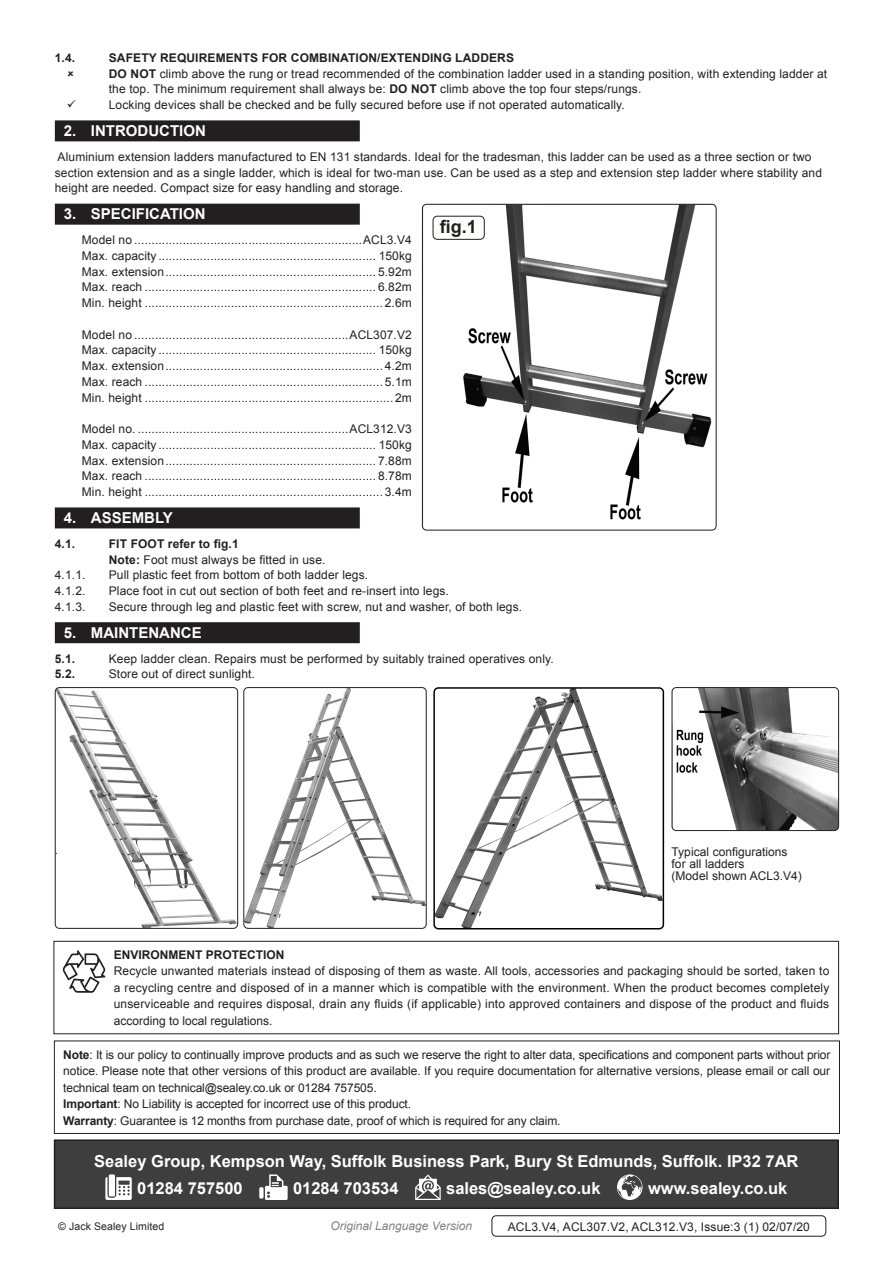
<style>
.page{position:relative;width:893px;height:1263px;background:#fff}
.page>*{position:absolute;margin:0;border:0;box-sizing:border-box;transform-origin:0 0}
.t1{font:700 18px "Arial";color:#231f20}
.Footer_Contact_Infor{font:700 16.5px "Arial";color:#fff}
.t2{font:700 15px "Arial";color:#fff}
.Specifications__Tabb{font:12px "Arial";letter-spacing:.01em;color:#231f20}
.Enviroment_Protectio{font:12px/16.5px "Arial";letter-spacing:.01em;color:#231f20}
.Important_Notificati{font:12px/16.5px "Arial";letter-spacing:-.01em;color:#231f20;text-align:justify}
.Body{font:12px/15.8px "Arial";letter-spacing:.01em;color:#231f20}
.Enviroment_Protectio-2{font:700 12px "Arial";letter-spacing:.01em;color:#231f20}
.Body__Footer{font:12px "Arial";letter-spacing:.01em;color:#231f20}
.t3{font:italic 12px "Arial";color:#808285}
.Body__Justified__7pt{font:10.5px "Arial";letter-spacing:.01em;color:#231f20}
.s1{font-weight:700}
</style>
<div class="page">
<div style="left:55px;top:120px;width:305px;height:21px;background:#231f20"></div>
<div style="left:55px;top:204px;width:305px;height:21px;background:#231f20"></div>
<div style="left:55px;top:507px;width:305px;height:21px;background:#231f20"></div>
<div style="left:55px;top:622px;width:305px;height:21px;background:#231f20"></div>
<div style="left:55px;top:1140px;width:783px;height:68px;background:#3e3e3f"></div>
<svg style="left:105px;top:1177px;width:27px;height:23px"></svg>
<div style="left:109px;top:1174px;width:6px;height:22px;background:#fff"></div>
<div style="left:259px;top:1187px;width:5px;height:11px;background:#fff"></div>
<svg style="left:265px;top:1174px;width:23px;height:26px"></svg>
<svg style="left:415px;top:1174px;width:26px;height:26px"></svg>
<svg style="left:617px;top:1174px;width:25px;height:26px"></svg>
<div style="left:54px;top:1139px;width:785px;height:70px;border:2px solid #231f20"></div>
<div style="left:54px;top:941px;width:785px;height:93px;border:1px solid #231f20"></div>
<svg style="left:63px;top:950px;width:42px;height:43px"></svg>
<div style="left:54px;top:1040px;width:786px;height:94px;border:1px solid #231f20"></div>
<img style="left:245px;top:689px;width:180px;height:238px">
<div style="left:243px;top:687px;width:184px;height:242px;border:1px solid #231f20;border-radius:4px"></div>
<img style="left:422px;top:204px;width:294px;height:326px">
<div style="left:422px;top:204px;width:294px;height:326px;border:1px solid #231f20;border-radius:4px"></div>
<img style="left:672px;top:687px;width:167px;height:143px">
<div style="left:672px;top:687px;width:167px;height:144px;border:1px solid #231f20;border-radius:4px"></div>
<img style="left:57px;top:689px;width:179px;height:238px">
<div style="left:55px;top:687px;width:183px;height:242px;border:1px solid #231f20;border-radius:4px"></div>
<div style="left:492px;top:1215px;width:334px;height:21px;border:1px solid #231f20;border-radius:4px"></div>
<div style="left:433px;top:216px;width:51px;height:23px;background:#fcfffc;border-radius:4px"></div>
<div style="left:433px;top:216px;width:52px;height:24px;border:1px solid #231f20;border-radius:4px"></div>
<img style="left:436px;top:690px;width:227px;height:239px">
<div style="left:433px;top:687px;width:231px;height:242px;border:2px solid #000;border-radius:4px"></div>
<p class="Enviroment_Protectio-2" style="left:55px;top:50px;width:22px">1.4.</p>
<p class="Enviroment_Protectio-2" style="left:109px;top:50px;width:407px">SAFETY REQUIREMENTS FOR COMBINATION/EXTENDING LADDERS</p>
<p class="Enviroment_Protectio" style="left:109px;top:66px;width:720px;line-height:15.8px"><span class="s1">DO NOT</span> climb above the rung or tread recommended of the combination ladder used in a standing position, with extending ladder at the top. The minimum requirement shall always be: <span class="s1">DO NOT</span> climb above the top four steps/rungs.</p>
<p class="Enviroment_Protectio" style="left:109px;top:97px;width:517px">Locking devices shall be checked and be fully secured before use if not operated automatically.</p>
<p class="t2" style="left:64px;top:121px;width:143px">2. INTRODUCTION</p>
<p class="Body" style="left:55px;top:149px;width:769px">Aluminium extension ladders manufactured to EN 131 standards. Ideal for the tradesman, this ladder can be used as a three section or two section extension and as a single ladder, which is ideal for two-man use. Can be used as a step and extension step ladder where stability and height are needed. Compact size for easy handling and storage.</p>
<p class="t2" style="left:64px;top:204px;width:143px">3. SPECIFICATION</p>
<p class="Specifications__Tabb" style="left:82px;top:232px;width:331px">Model no ..................................................................ACL3.V4</p>
<p class="Specifications__Tabb" style="left:82px;top:248px;width:331px">Max. capacity ............................................................... 150kg</p>
<p class="Specifications__Tabb" style="left:82px;top:264px;width:331px">Max. extension............................................................. 5.92m</p>
<p class="Specifications__Tabb" style="left:82px;top:279px;width:331px">Max. reach ................................................................... 6.82m</p>
<p class="Specifications__Tabb" style="left:82px;top:295px;width:331px">Min. height ..................................................................... 2.6m</p>
<p class="Specifications__Tabb" style="left:82px;top:327px;width:331px">Model no ..............................................................ACL307.V2</p>
<p class="Specifications__Tabb" style="left:82px;top:342px;width:331px">Max. capacity ............................................................... 150kg</p>
<p class="Specifications__Tabb" style="left:82px;top:358px;width:331px">Max. extension............................................................... 4.2m</p>
<p class="Specifications__Tabb" style="left:82px;top:374px;width:331px">Max. reach ..................................................................... 5.1m</p>
<p class="Specifications__Tabb" style="left:82px;top:390px;width:331px">Min. height ........................................................................ 2m</p>
<p class="Specifications__Tabb" style="left:82px;top:421px;width:331px">Model no. .............................................................ACL312.V3</p>
<p class="Specifications__Tabb" style="left:82px;top:437px;width:331px">Max. capacity ............................................................... 150kg</p>
<p class="Specifications__Tabb" style="left:82px;top:453px;width:331px">Max. extension............................................................. 7.88m</p>
<p class="Specifications__Tabb" style="left:82px;top:468px;width:331px">Max. reach ................................................................... 8.78m</p>
<p class="Specifications__Tabb" style="left:82px;top:484px;width:331px">Min. height ..................................................................... 3.4m</p>
<p class="t2" style="left:64px;top:508px;width:110px">4. ASSEMBLY</p>
<p class="Enviroment_Protectio-2" style="left:55px;top:536px;width:22px">4.1.</p>
<p class="Enviroment_Protectio-2" style="left:109px;top:536px;width:131px">FIT FOOT refer to fig.1</p>
<p class="Body" style="left:109px;top:552px;width:218px"><span class="s1">Note:</span> Foot must always be fitted in use.</p>
<p class="Enviroment_Protectio" style="left:55px;top:567px;width:32px">4.1.1.</p>
<p class="Enviroment_Protectio" style="left:109px;top:567px;width:261px">Pull plastic feet from bottom of both ladder legs.</p>
<p class="Enviroment_Protectio" style="left:55px;top:583px;width:32px">4.1.2.</p>
<p class="Enviroment_Protectio" style="left:109px;top:583px;width:342px">Place foot in cut out section of both feet and re-insert into legs.</p>
<p class="Enviroment_Protectio" style="left:55px;top:599px;width:32px">4.1.3.</p>
<p class="Enviroment_Protectio" style="left:109px;top:599px;width:415px">Secure through leg and plastic feet with screw, nut and washer, of both legs.</p>
<p class="t2" style="left:64px;top:623px;width:139px">5. MAINTENANCE</p>
<p class="Enviroment_Protectio-2" style="left:55px;top:650px;width:22px">5.1.</p>
<p class="Enviroment_Protectio" style="left:109px;top:650px;width:446px">Keep ladder clean. Repairs must be performed by suitably trained operatives only.</p>
<p class="Enviroment_Protectio-2" style="left:55px;top:666px;width:22px">5.2.</p>
<p class="Enviroment_Protectio" style="left:109px;top:666px;width:148px">Store out of direct sunlight.</p>
<p class="t1" style="left:440px;top:214px;width:39px">fig.1</p>
<p class="Body" style="left:55px;top:842px;width:5px">.</p>
<p class="Enviroment_Protectio" style="left:672px;top:844px;width:117px">Typical configurations</p>
<p class="Enviroment_Protectio" style="left:672px;top:856px;width:74px">for all ladders</p>
<p class="Enviroment_Protectio" style="left:672px;top:868px;width:132px">(Model shown ACL3.V4)</p>
<p class="Enviroment_Protectio-2" style="left:114px;top:947px;width:172px">ENVIRONMENT PROTECTION</p>
<p class="Enviroment_Protectio" style="left:114px;top:963px;width:717px;text-align:justify">Recycle unwanted materials instead of disposing of them as waste. All tools, accessories and packaging should be sorted, taken to a recycling centre and disposed of in a manner which is compatible with the environment. When the product becomes completely unserviceable and requires disposal, drain any fluids (if applicable) into approved containers and dispose of the product and fluids according to local regulations.</p>
<p class="Important_Notificati" style="left:63px;top:1046px;width:769px"><span class="s1">Note</span>: It is our policy to continually improve products and as such we reserve the right to alter data, specifications and component parts without prior notice. Please note that other versions of this product are available. If you require documentation for alternative versions, please email or call our technical team on technical@sealey.co.uk or 01284 757505.</p>
<p class="Important_Notificati" style="left:63px;top:1096px;width:349px"><span class="s1">Important</span>: No Liability is accepted for incorrect use of this product.</p>
<p class="Important_Notificati" style="left:63px;top:1112px;width:499px"><span class="s1">Warranty</span>: Guarantee is 12 months from purchase date, proof of which is required for any claim.</p>
<p class="Footer_Contact_Infor" style="left:94px;top:1150px;width:706px">Sealey Group, Kempson Way, Suffolk Business Park, Bury St Edmunds, Suffolk. IP32 7AR</p>
<p class="Footer_Contact_Infor" style="left:137px;top:1177px;width:107px">01284 757500</p>
<p class="Footer_Contact_Infor" style="left:293px;top:1177px;width:107px">01284 703534</p>
<p class="Footer_Contact_Infor" style="left:446px;top:1177px;width:156px">sales@sealey.co.uk</p>
<p class="Footer_Contact_Infor" style="left:648px;top:1177px;width:141px">www.sealey.co.uk</p>
<p class="Body__Justified__7pt" style="left:58px;top:1219px;width:108px">© Jack Sealey Limited</p>
<p class="t3" style="left:330px;top:1218px;width:143px">Original Language Version</p>
<p class="Body__Footer" style="left:508px;top:1218px;width:304px">ACL3.V4, ACL307.V2, ACL312.V3, Issue:3 (1) 02/07/20</p>
</div>
